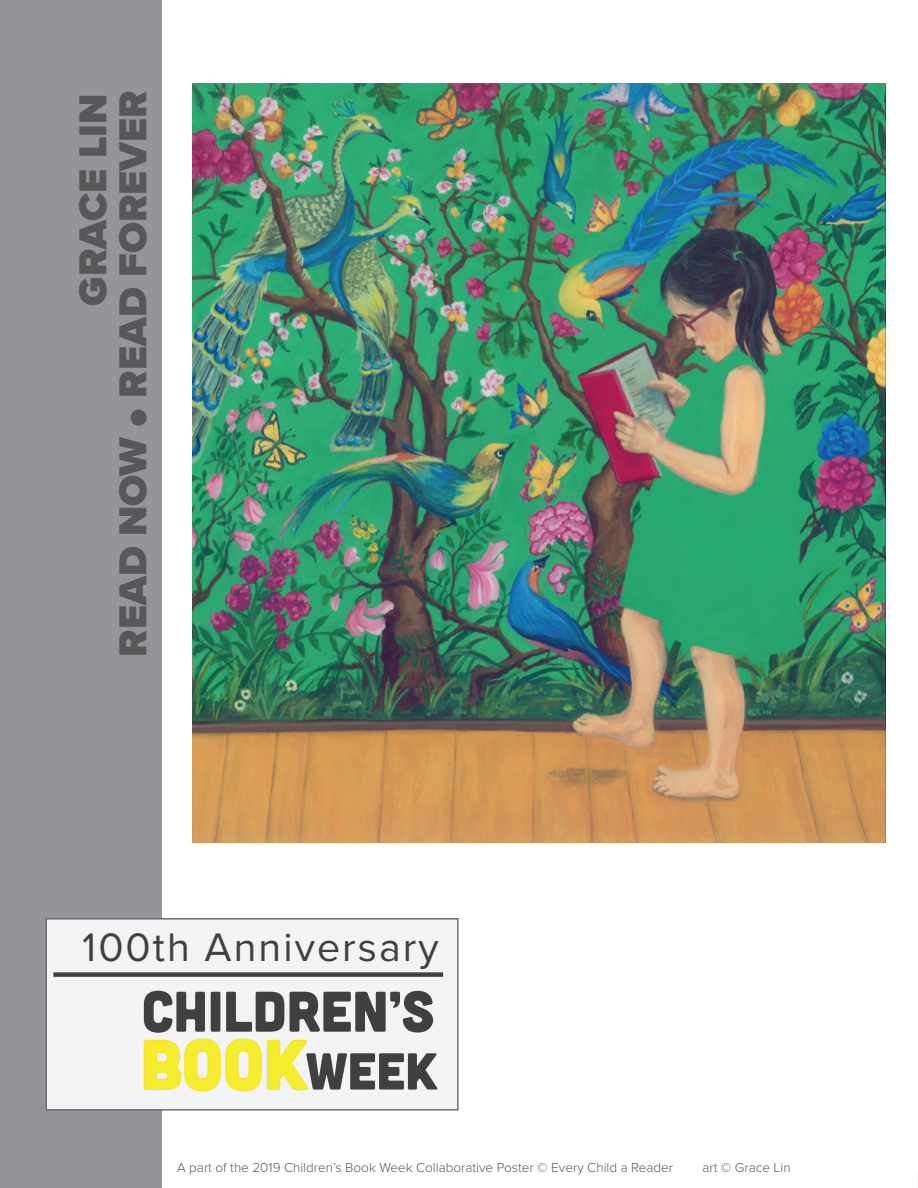
<style>
.page{position:relative;width:918px;height:1188px;background:#fff}
.page>*{position:absolute;margin:0;border:0;box-sizing:border-box;transform-origin:0 0}
.t1{font:70.35px "Cubano";color:#f4ed2f}
.t2{font:57.15px "Cubano";color:#414041}
.t3{font:41.25px "Proxima Nova";letter-spacing:.05em;color:#414041}
.t4{font:900 40.5px "Proxima Nova";color:#57585a}
.t5{font:300 13.5px "Proxima Nova";color:#57585a}
.s1{font-size:27px}
.s2{font-size:51.75px;color:#414041}
</style>
<div class="page">
<div style="left:0;top:0;width:162px;height:1188px;background:#939598"></div>
<div style="left:45px;top:918px;width:414px;height:193px;background:#f2f3f4;border:2px solid #6c6d70"></div>
<svg style="left:144px;top:1039px;width:164px;height:52px"></svg>
<div style="left:53px;top:972px;width:390px;height:5px;background:#414041"></div>
<img style="left:192px;top:83px;width:693px;height:760px">
<h3 class="t4" style="left:63px;top:306px;width:213px;rotate:-90deg">GRACE LIN</h3>
<h3 class="t4" style="left:103px;top:657px;width:568px;rotate:-90deg">READ NOW <span class="s1">●</span> READ FOREVER</h3>
<h3 class="t3" style="left:82px;top:916px;width:358px">100th Anniversary</h3>
<h2 class="t2" style="left:142px;top:975px;width:294px">CHILDREN’S</h2>
<h1 class="t1" style="left:141px;top:1020px;width:298px">BOOK<span class="s2">WEEK</span></h1>
<p class="t5" style="left:177px;top:1157px;width:498px">A part of the 2019 Children’s Book Week Collaborative Poster © Every Child a Reader</p>
<p class="t5" style="left:702px;top:1157px;width:90px">art © Grace Lin</p>
</div>
